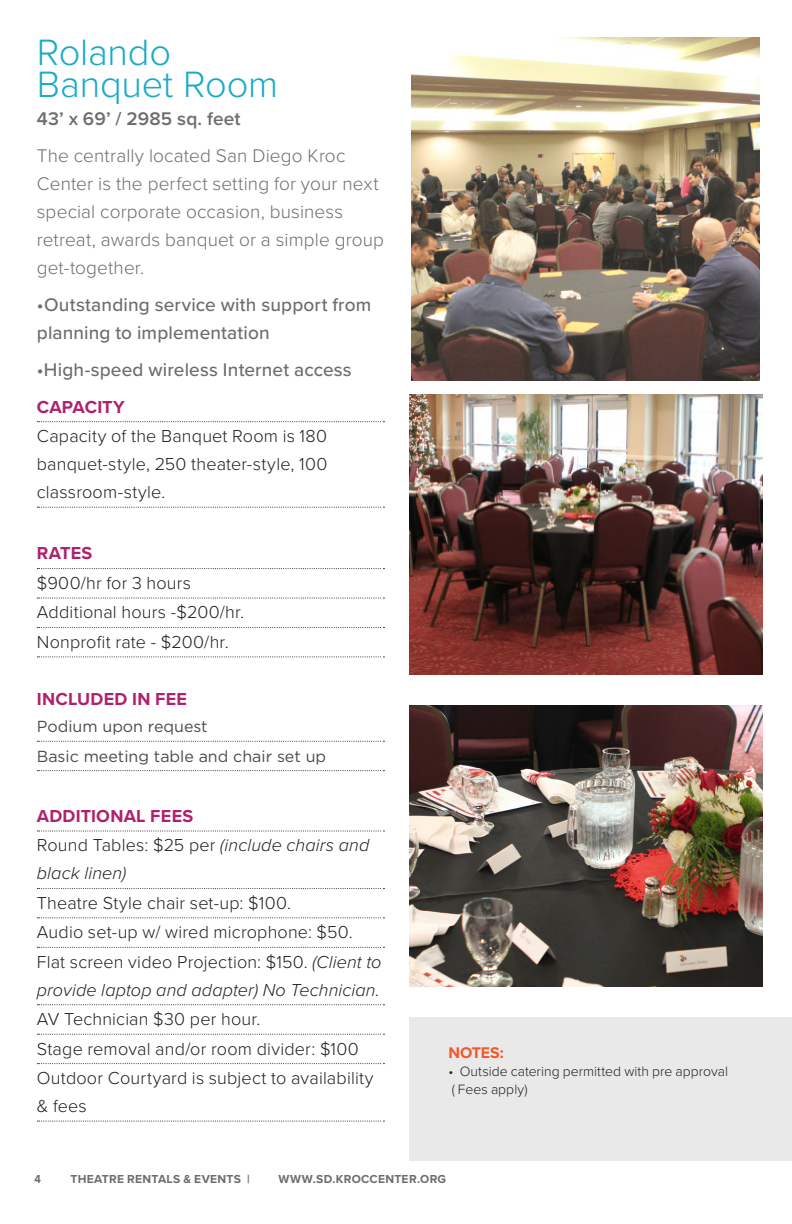
<style>
.page{position:relative;width:792px;height:1224px;background:#fff}
.page>*{position:absolute;margin:0;border:0;box-sizing:border-box;transform-origin:0 0}
.Body_Copy{font:300 38px/32px "Proxima Nova";letter-spacing:-.005em;color:#1aabc5}
.Body_Copy-2{font:300 19px/28px "Proxima Nova";letter-spacing:.005em;color:#6c6d70}
.Body_Copy-3{font:500 19px/28px "Proxima Nova";letter-spacing:.01em;color:#6c6d70}
.Body_Copy-4{font:600 19px "Proxima Nova";letter-spacing:.01em;color:#6c6d70}
.Contents_Light_Tabbe{font:300 18px/28px "Proxima Nova";letter-spacing:.01em;color:#231f20;text-align:justify}
.Contents_Light_Tabbe-2{font:italic 300 18px/28px "Proxima Nova";letter-spacing:.005em;color:#231f20}
.Contents_Light_Tabbe-3{font:700 18px "Proxima Nova";letter-spacing:.015em;color:#b0216d}
.Contents_Light_Tabbe-4{font:16px "Gotham";color:#4b4c4d}
.Bold_Caps_Proxima{font:700 16px "Proxima Nova";letter-spacing:-.01em;color:#f15929}
.Bold_Caps_Proxima-2{font:300 14px/18px "Proxima Nova";color:#231f20}
.t1{font:700 12px "Proxima Nova";letter-spacing:.025em;color:#6c6d70}
.t2{font:700 12px "Proxima Nova";letter-spacing:.025em;color:#6c6d70;scale:.9 1}
.s1{font-style:normal}
</style>
<div class="page">
<img style="left:409px;top:706px;width:353px;height:280px">
<img style="left:409px;top:394px;width:353px;height:281px">
<img style="left:412px;top:37px;width:348px;height:344px">
<svg style="left:37px;top:421px;width:347px;height:1px"></svg>
<svg style="left:37px;top:507px;width:347px;height:1px"></svg>
<svg style="left:37px;top:568px;width:347px;height:1px"></svg>
<svg style="left:37px;top:598px;width:347px;height:1px"></svg>
<svg style="left:37px;top:627px;width:347px;height:1px"></svg>
<svg style="left:37px;top:656px;width:347px;height:1px"></svg>
<svg style="left:37px;top:741px;width:347px;height:1px"></svg>
<svg style="left:37px;top:770px;width:347px;height:1px"></svg>
<svg style="left:37px;top:831px;width:347px;height:1px"></svg>
<svg style="left:37px;top:888px;width:347px;height:1px"></svg>
<svg style="left:37px;top:917px;width:347px;height:1px"></svg>
<svg style="left:37px;top:947px;width:347px;height:1px"></svg>
<svg style="left:37px;top:1004px;width:347px;height:1px"></svg>
<svg style="left:37px;top:1034px;width:347px;height:1px"></svg>
<svg style="left:37px;top:1063px;width:347px;height:1px"></svg>
<svg style="left:37px;top:1121px;width:347px;height:1px"></svg>
<div style="left:409px;top:1017px;width:383px;height:144px;background:#e9e9e9"></div>
<p class="Body_Copy" style="left:37px;top:34px;width:243px">Rolando<br>Banquet Room</p>
<p class="Body_Copy-4" style="left:37px;top:104px;width:205px">43’ x 69’ / 2985 sq. feet</p>
<p class="Body_Copy-2" style="left:37px;top:140px;width:349px">The centrally located San Diego Kroc Center is the perfect setting for your next special corporate occasion, business retreat, awards banquet or a simple group get-together.</p>
<p class="Body_Copy-3" style="left:37px;top:290px;width:336px">•Outstanding service with support from planning to implementation</p>
<p class="Body_Copy-3" style="left:37px;top:355px;width:316px">•High-speed wireless Internet access</p>
<p class="Contents_Light_Tabbe-3" style="left:37px;top:393px;width:90px">CAPACITY</p>
<p class="Contents_Light_Tabbe" style="left:37px;top:421px;width:292px">Capacity of the Banquet Room is 180 banquet-style, 250 theater-style, 100 classroom-style.</p>
<p class="Contents_Light_Tabbe-3" style="left:37px;top:540px;width:57px">RATES</p>
<p class="Contents_Light_Tabbe" style="left:37px;top:568px;width:156px">$900/hr for 3 hours</p>
<p class="Contents_Light_Tabbe" style="left:37px;top:597px;width:209px">Additional hours -$200/hr.</p>
<p class="Contents_Light_Tabbe" style="left:37px;top:627px;width:193px">Nonprofit rate - $200/hr.</p>
<p class="Contents_Light_Tabbe-3" style="left:37px;top:686px;width:152px">INCLUDED IN FEE</p>
<p class="Contents_Light_Tabbe-4" style="left:37px;top:718px;width:172px">Podium upon request</p>
<p class="Contents_Light_Tabbe-4" style="left:37px;top:747px;width:291px">Basic meeting table and chair set up</p>
<p class="Contents_Light_Tabbe-3" style="left:37px;top:802px;width:158px">ADDITIONAL FEES</p>
<p class="Contents_Light_Tabbe-2" style="left:37px;top:830px;width:334px"><span class="s1">Round Tables: $25 per</span> (include chairs and black linen)</p>
<p class="Contents_Light_Tabbe" style="left:37px;top:888px;width:256px">Theatre Style chair set-up: $100.</p>
<p class="Contents_Light_Tabbe" style="left:37px;top:917px;width:317px">Audio set-up w/ wired microphone: $50.</p>
<p class="Contents_Light_Tabbe-2" style="left:37px;top:947px;width:346px"><span class="s1">Flat screen video Projection: $150.</span> (Client to provide laptop and adapter) No Technician.</p>
<p class="Contents_Light_Tabbe" style="left:37px;top:1004px;width:225px">AV Technician $30 per hour.</p>
<p class="Contents_Light_Tabbe" style="left:37px;top:1034px;width:324px">Stage removal and/or room divider: $100</p>
<p class="Contents_Light_Tabbe" style="left:37px;top:1063px;width:338px">Outdoor Courtyard is subject to availability &amp; fees</p>
<p class="Bold_Caps_Proxima" style="left:448px;top:1040px;width:57px">NOTES:</p>
<p class="Bold_Caps_Proxima-2" style="left:448px;top:1061px;width:281px">• Outside catering permitted with pre approval ( Fees apply)</p>
<p class="t2" style="left:35px;top:1170px;width:9px">4</p>
<p class="t1" style="left:71px;top:1170px;width:181px">THEATRE RENTALS &amp; EVENTS |</p>
<p class="t1" style="left:279px;top:1170px;width:169px">WWW.SD.KROCCENTER.ORG</p>
</div>
